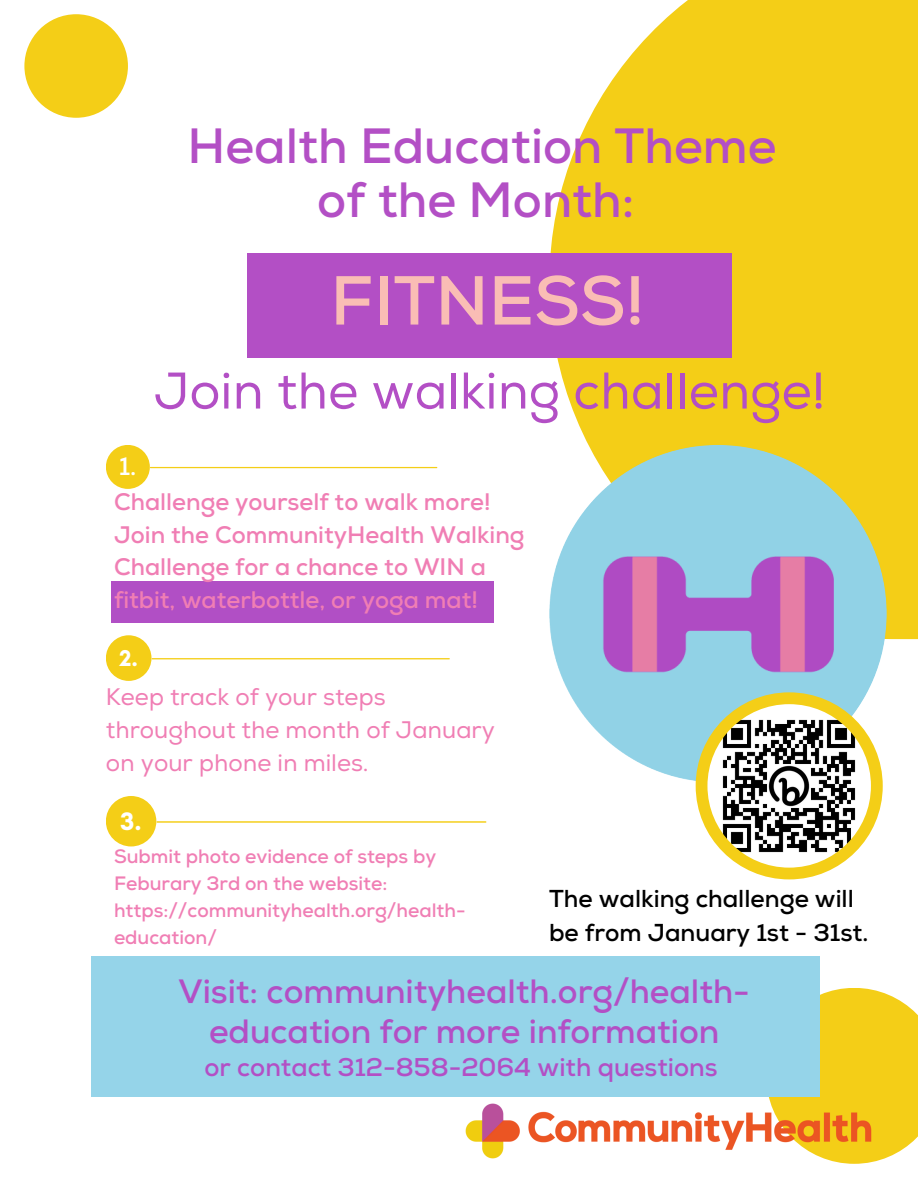
<style>
.page{position:relative;width:918px;height:1188px;background:#fff}
.page>*{position:absolute;margin:0;border:0;box-sizing:border-box;transform-origin:0 0}
.t1{font:700 69.15px "Nexa";color:#fabdb5}
.t2{font:51.45px "Nexa";color:#b34fc5}
.t3{font:700 49.5px/54px "Nexa";color:#b34fc5;text-align:center}
.t4{font:700 33.6px/40.2px "Nexa";color:#b34fc5;text-align:center}
.t5{font:700 25.8px "Glacial Indifference";color:#fff}
.t6{font:700 25.65px "Nexa";color:#b34fc5}
.t7{font:700 25.5px "Nexa";color:#fff}
.t8{font:700 24.45px/33.8px "Nexa";color:#000}
.t9{font:700 23.85px/32.7px "Nexa";color:#f07eb4}
.t10{font:23.85px/32.7px "Nexa";color:#f07eb4}
.t11{font:700 23.25px "Glacial Indifference";color:#fff}
.t12{font:700 19.35px/27px "Nexa";color:#f07eb4}
</style>
<div class="page">
<svg style="left:549px;top:0;width:369px;height:640px;background:#f5d330"></svg>
<div style="left:24px;top:14px;width:104px;height:104px;background:#f4ce17;border-radius:50%"></div>
<svg style="left:820px;top:988px;width:98px;height:163px;background:#f4d127"></svg>
<img style="left:549px;top:445px;width:338px;height:338px;border-radius:50%">
<div style="left:106px;top:445px;width:44px;height:44px;background:#f4ce17;border-radius:50%"></div>
<hr style="left:150px;top:467px;width:287px;height:1px;background:#f4ce17">
<div style="left:106px;top:635px;width:46px;height:46px;background:#f4ce17;border-radius:50%"></div>
<hr style="left:152px;top:658px;width:297px;height:1px;background:#f4ce17">
<div style="left:106px;top:796px;width:50px;height:50px;background:#f4ce17;border-radius:50%"></div>
<hr style="left:157px;top:821px;width:329px;height:2px;background:#f4ce17">
<div style="left:247px;top:253px;width:485px;height:105px;background:#b34fc5"></div>
<div style="left:92px;top:956px;width:728px;height:140px;background:#95d4e9"></div>
<div style="left:111px;top:582px;width:382px;height:41px;background:#b14fc5"></div>
<img style="left:437px;top:1076px;width:463px;height:88px">
<div style="left:696px;top:692px;width:187px;height:187px;background:#f4ce17;border-radius:50%"></div>
<img style="left:707px;top:704px;width:164px;height:164px;border-radius:50%">
<p class="t3" style="left:188px;top:120px;width:591px">Health Education Theme of the Month:</p>
<p class="t1" style="left:330px;top:260px;width:316px">FITNESS!</p>
<h3 class="t7" style="left:119px;top:451px;width:19px">1.</h3>
<p class="t2" style="left:154px;top:360px;width:673px">Join the walking challenge!</p>
<p class="t9" style="left:114px;top:486px;width:412px">Challenge yourself to walk more!<br>Join the CommunityHealth Walking<br>Challenge for a chance to WIN a fitbit, waterbottle, or yoga mat!</p>
<h2 class="t11" style="left:119px;top:644px;width:20px">2.</h2>
<p class="t10" style="left:106px;top:682px;width:391px">Keep track of your steps throughout the month of January on your phone in miles.</p>
<h4 class="t5" style="left:121px;top:806px;width:23px">3.</h4>
<p class="t12" style="left:114px;top:843px;width:353px">Submit photo evidence of steps by<br>Feburary 3rd on the website: https://communityhealth.org/health&shy;education/</p>
<p class="t8" style="left:549px;top:883px;width:321px">The walking challenge will be from January 1st - 31st.</p>
<p class="t4" style="left:178px;top:972px;width:573px">Visit: communityhealth.org/health&shy;education for more information</p>
<p class="t6" style="left:205px;top:1052px;width:514px">or contact 312-858-2064 with questions</p>
</div>
